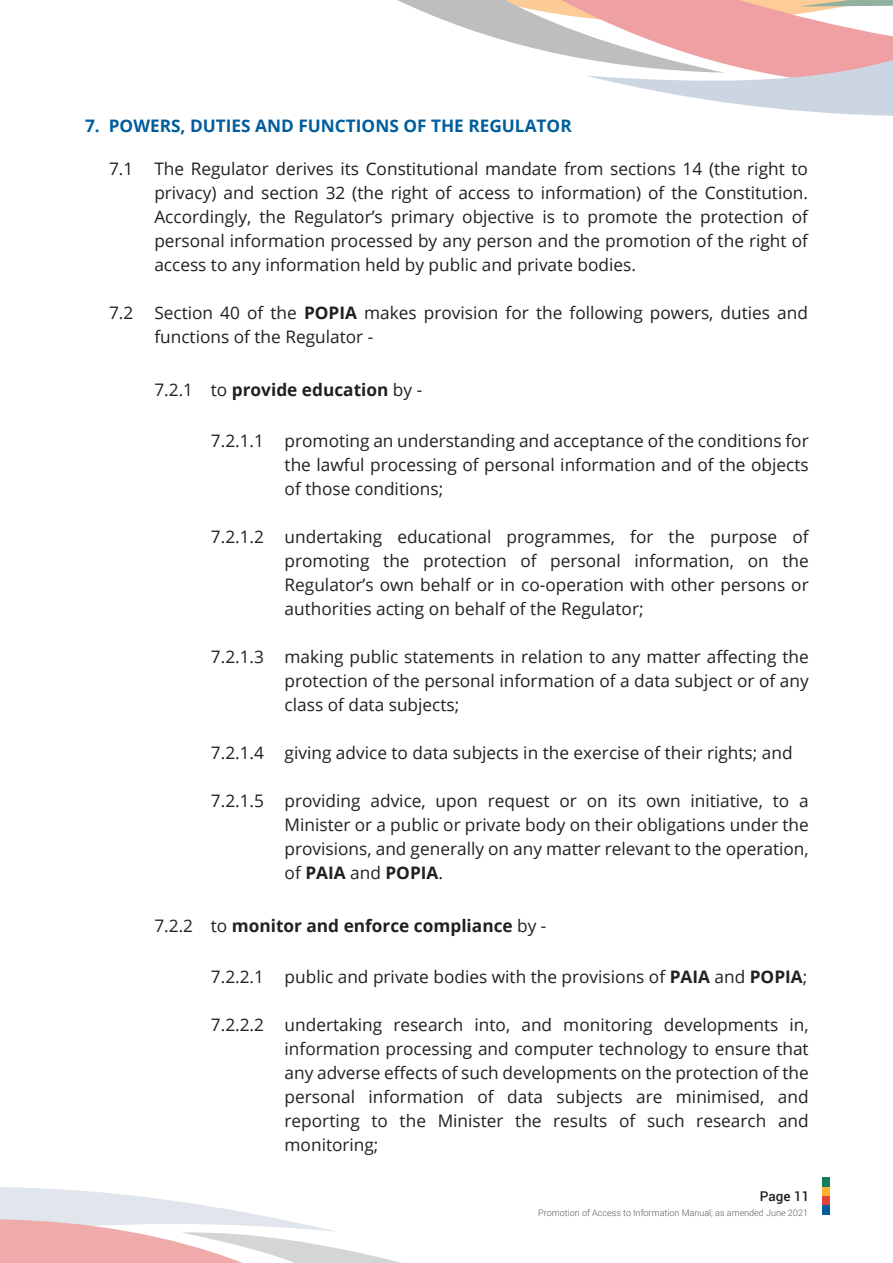
<style>
.page{position:relative;width:893px;height:1263px;background:#fff}
.page>*{position:absolute;margin:0;border:0;box-sizing:border-box;transform-origin:0 0}
.t1{font:17.25px/24px "Open Sans";color:#231f20;text-align:justify}
.t2{font:700 17.25px "Open Sans";color:#231f20}
.t3{font:700 17.25px "Open Sans";color:#005d9d}
.t4{font:500 13.5px "Roboto";color:#231f20}
.t5{font:300 9px "Roboto";color:#58595b}
.s1{font-weight:700}
.s2{font-weight:400}
</style>
<div class="page">
<svg style="left:397px;top:0;width:496px;height:116px"></svg>
<div style="left:822px;top:1196px;width:8px;height:9px;background:#e3413c"></div>
<div style="left:822px;top:1205px;width:8px;height:10px;background:#045d99"></div>
<div style="left:822px;top:1186px;width:8px;height:10px;background:#fab332"></div>
<div style="left:822px;top:1177px;width:8px;height:9px;background:#0e8058"></div>
<svg style="left:0;top:1187px;width:401px;height:76px"></svg>
<p class="t3" style="left:85px;top:114px;width:488px">7. POWERS, DUTIES AND FUNCTIONS OF THE REGULATOR</p>
<p class="t1" style="left:109px;top:156px;width:26px">7.1</p>
<p class="t1" style="left:154px;top:156px;width:655px">The Regulator derives its Constitutional mandate from sections 14 (the right to privacy) and section 32 (the right of access to information) of the Constitution.<br>Accordingly, the Regulator’s primary objective is to promote the protection of personal information processed by any person and the promotion of the right of access to any information held by public and private bodies.</p>
<p class="t1" style="left:154px;top:300px;width:655px">Section 40 of the <span class="s1">POPIA</span> makes provision for the following powers, duties and functions of the Regulator -</p>
<p class="t1" style="left:109px;top:300px;width:26px">7.2</p>
<p class="t2" style="left:154px;top:377px;width:269px"><span class="s2">7.2.1 to</span> provide education <span class="s2">by -</span></p>
<p class="t1" style="left:285px;top:429px;width:526px">promoting an understanding and acceptance of the conditions for the lawful processing of personal information and of the objects of those conditions;</p>
<p class="t1" style="left:285px;top:525px;width:526px">undertaking educational programmes, for the purpose of promoting the protection of personal information, on the Regulator’s own behalf or in co-operation with other persons or authorities acting on behalf of the Regulator;</p>
<p class="t1" style="left:285px;top:645px;width:526px">making public statements in relation to any matter affecting the protection of the personal information of a data subject or of any class of data subjects;</p>
<p class="t1" style="left:285px;top:741px;width:509px">giving advice to data subjects in the exercise of their rights; and</p>
<p class="t1" style="left:285px;top:789px;width:526px">providing advice, upon request or on its own initiative, to a Minister or a public or private body on their obligations under the provisions, and generally on any matter relevant to the operation, of <span class="s1">PAIA</span> and <span class="s1">POPIA</span>.</p>
<p class="t2" style="left:154px;top:913px;width:394px"><span class="s2">7.2.2 to</span> monitor and enforce compliance <span class="s2">by -</span></p>
<p class="t1" style="left:211px;top:965px;width:55px">7.2.2.1</p>
<p class="t1" style="left:211px;top:1013px;width:55px">7.2.2.2</p>
<p class="t1" style="left:211px;top:429px;width:55px">7.2.1.1</p>
<p class="t1" style="left:211px;top:525px;width:55px">7.2.1.2</p>
<p class="t1" style="left:211px;top:645px;width:55px">7.2.1.3</p>
<p class="t1" style="left:211px;top:741px;width:55px">7.2.1.4</p>
<p class="t1" style="left:211px;top:789px;width:55px">7.2.1.5</p>
<p class="t1" style="left:285px;top:965px;width:524px">public and private bodies with the provisions of <span class="s1">PAIA</span> and <span class="s1">POPIA</span>;</p>
<p class="t1" style="left:285px;top:1013px;width:526px">undertaking research into, and monitoring developments in, information processing and computer technology to ensure that any adverse effects of such developments on the protection of the personal information of data subjects are minimised, and reporting to the Minister the results of such research and monitoring;</p>
<p class="t4" style="left:760px;top:1186px;width:51px">Page 11</p>
<p class="t5" style="left:538px;top:1206px;width:271px">Promotion of Access to Information Manual, as amended June 2021</p>
</div>
